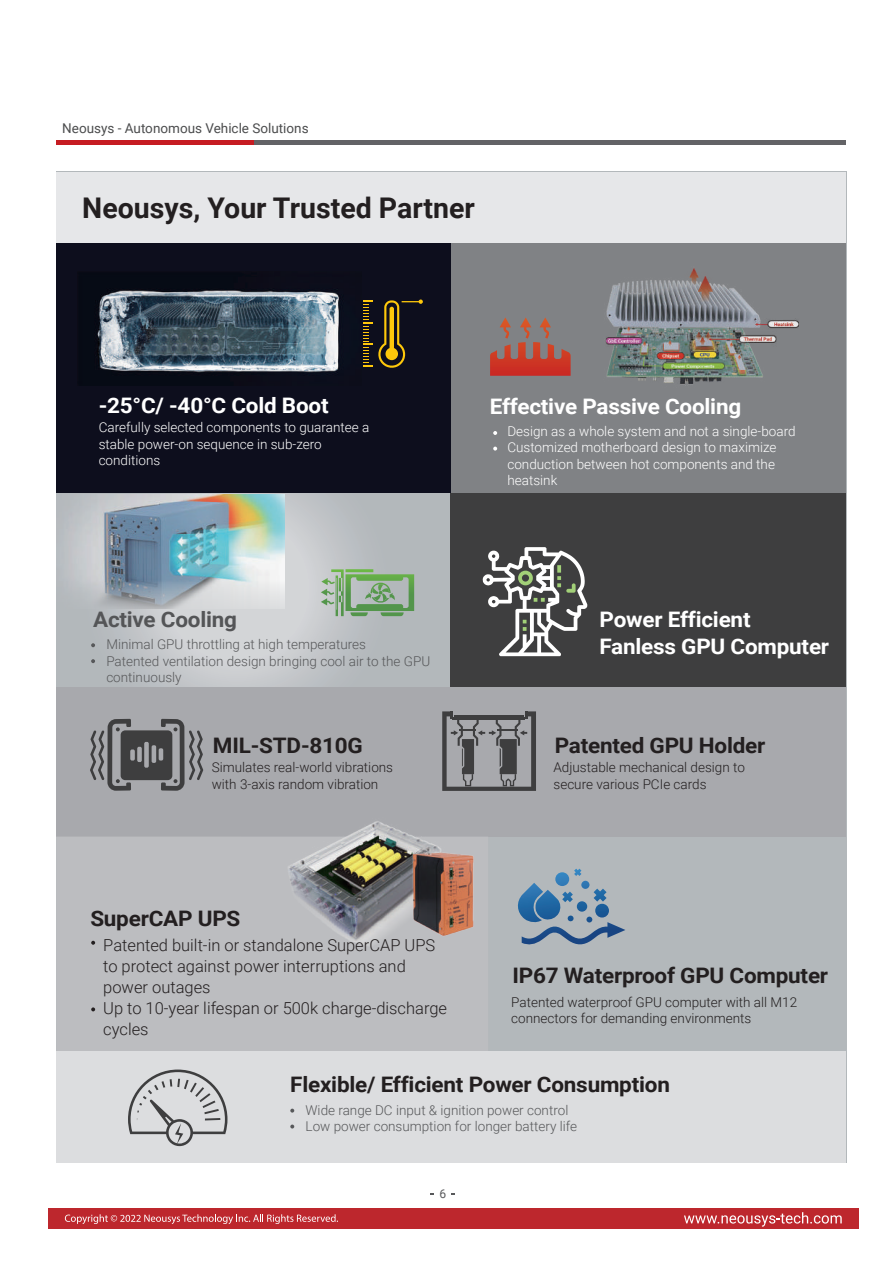
<style>
.page{position:relative;width:893px;height:1263px;background:#fff}
.page>*{position:absolute;margin:0;border:0;box-sizing:border-box;transform-origin:0 0}
.t1{font:700 28.5px "Roboto";color:#231f20}
.t2{font:700 21.3px "Roboto";letter-spacing:-.01em;color:#231f20;scale:1.05 1}
.t3{font:700 21.3px/27px "Roboto";letter-spacing:-.01em;color:#fff;scale:1.05 1}
.t4{font:700 21.3px "Roboto";letter-spacing:-.01em;color:#545557;scale:1.05 1}
.t5{font:300 16.5px/21px "Roboto";color:#231f20}
.t6{font:300 13.5px/16.5px "Roboto";color:#fff}
.t7{font:300 13.5px/16.5px "Roboto";color:#231f20}
.t8{font:300 13.5px/16.5px "Roboto";color:#57585a}
.t9{font:13.5px "Roboto";color:#4b4c4d}
.t10{font:12px "Roboto";color:#57585a}
</style>
<div class="page">
<hr style="left:56px;top:140px;width:199px;height:4px;background:#c61c22">
<hr style="left:255px;top:140px;width:591px;height:4px;background:#636366">
<div style="left:48px;top:1208px;width:811px;height:20px;background:#bd272d"></div>
<svg style="left:684px;top:1212px;width:158px;height:14px"></svg>
<svg style="left:65px;top:1214px;width:273px;height:10px"></svg>
<svg style="left:56px;top:493px;width:790px;height:558px;background:#b7bcbf"></svg>
<div style="left:56px;top:242px;width:395px;height:251px;background:#0d0e1d"></div>
<div style="left:451px;top:242px;width:395px;height:440px;background:#808285"></div>
<div style="left:56px;top:687px;width:790px;height:150px;background:#a8a9ad"></div>
<div style="left:56px;top:836px;width:432px;height:230px;background:#bcbdc0"></div>
<div style="left:56px;top:172px;width:790px;height:70px;background:#e6e7e9"></div>
<svg style="left:91px;top:643px;width:4px;height:4px"></svg>
<svg style="left:91px;top:659px;width:4px;height:4px"></svg>
<svg style="left:493px;top:431px;width:4px;height:4px"></svg>
<svg style="left:493px;top:447px;width:4px;height:4px"></svg>
<svg style="left:90px;top:719px;width:113px;height:72px"></svg>
<svg style="left:555px;top:869px;width:70px;height:77px;background:#90a2b3"></svg>
<svg style="left:321px;top:569px;width:93px;height:47px;background:#91b18e"></svg>
<svg style="left:490px;top:317px;width:81px;height:59px"></svg>
<svg style="left:442px;top:711px;width:94px;height:80px"></svg>
<div style="left:454px;top:715px;width:69px;height:5px;background:#3e3e3f"></div>
<div style="left:56px;top:1051px;width:790px;height:111px;background:#dcdddf"></div>
<div style="left:450px;top:493px;width:396px;height:194px;background:#3e3e3f"></div>
<svg style="left:483px;top:547px;width:104px;height:109px"></svg>
<svg style="left:128px;top:1069px;width:99px;height:77px"></svg>
<svg style="left:290px;top:1109px;width:4px;height:3px"></svg>
<svg style="left:290px;top:1124px;width:4px;height:4px"></svg>
<img style="left:94px;top:288px;width:245px;height:88px">
<svg style="left:363px;top:300px;width:9px;height:67px"></svg>
<svg style="left:378px;top:299px;width:45px;height:69px"></svg>
<img style="left:605px;top:268px;width:194px;height:116px">
<img style="left:56px;top:494px;width:228px;height:114px">
<img style="left:255px;top:836px;width:75px;height:91px">
<img style="left:330px;top:821px;width:225px;height:135px">
<svg style="left:91px;top:941px;width:4px;height:4px"></svg>
<svg style="left:91px;top:1007px;width:4px;height:4px"></svg>
<p class="t9" style="left:62px;top:119px;width:248px">Neousys - Autonomous Vehicle Solutions</p>
<h1 class="t1" style="left:82px;top:188px;width:394px">Neousys, Your Trusted Partner</h1>
<h2 class="t3" style="left:99px;top:391px;width:220px">-25°C/ -40°C Cold Boot</h2>
<p class="t6" style="left:99px;top:419px;width:272px">Carefully selected components to guarantee a stable power-on sequence in sub-zero conditions</p>
<h2 class="t3" style="left:490px;top:392px;width:241px">Effective Passive Cooling</h2>
<p class="t6" style="left:507px;top:422px;width:290px">Design as a whole system and not a single-board Customized motherboard design to maximize conduction between hot components and the heatsink</p>
<h2 class="t4" style="left:93px;top:604px;width:139px">Active Cooling</h2>
<p class="t8" style="left:106px;top:636px;width:325px">Minimal GPU throttling at high temperatures<br>Patented ventilation design bringing cool air to the GPU continuously</p>
<h2 class="t2" style="left:213px;top:730px;width:144px">MIL-STD-810G</h2>
<p class="t7" style="left:212px;top:759px;width:183px">Simulates real-world vibrations with 3-axis random vibration</p>
<h2 class="t2" style="left:90px;top:903px;width:144px">SuperCAP UPS</h2>
<p class="t5" style="left:103px;top:934px;width:345px">Patented built-in or standalone SuperCAP UPS to protect against power interruptions and power outages<br>Up to 10-year lifespan or 500k charge-discharge cycles</p>
<h2 class="t3" style="left:600px;top:605px;width:220px">Power Efficient<br>Fanless GPU Computer</h2>
<h2 class="t2" style="left:555px;top:730px;width:202px">Patented GPU Holder</h2>
<p class="t7" style="left:553px;top:759px;width:193px">Adjustable mechanical design to secure various PCIe cards</p>
<h2 class="t2" style="left:512px;top:960px;width:302px">IP67 Waterproof GPU Computer</h2>
<p class="t7" style="left:511px;top:993px;width:287px">Patented waterproof GPU computer with all M12 connectors for demanding environments</p>
<h2 class="t2" style="left:290px;top:1069px;width:363px">Flexible/ Efficient Power Consumption</h2>
<p class="t8" style="left:306px;top:1101px;width:273px">Wide range DC input &amp; ignition power control<br>Low power consumption for longer battery life</p>
<p class="t10" style="left:440px;top:1185px;width:8px">6</p>
</div>
